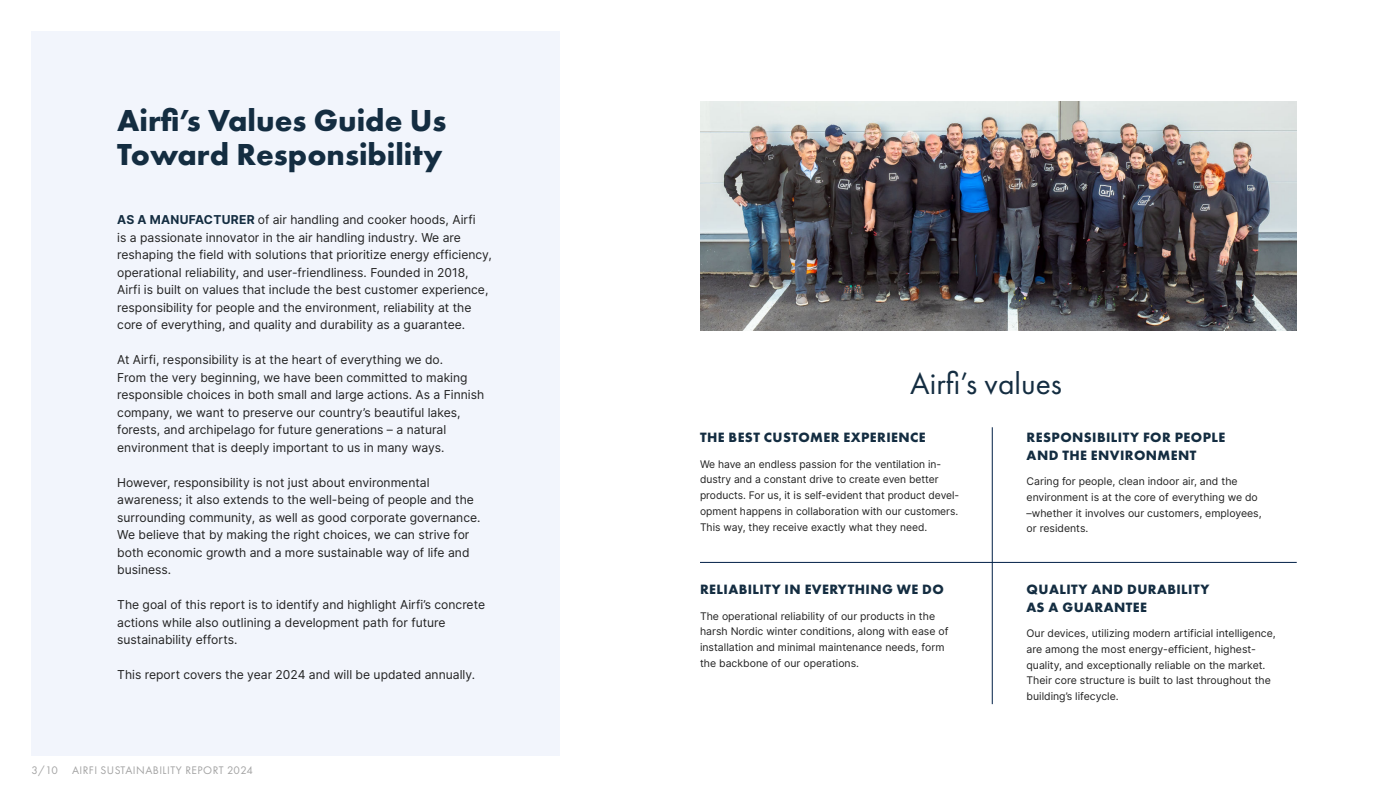
<style>
.page{position:relative;width:1400px;height:788px;background:#fff}
.page>*{position:absolute;margin:0;border:0;box-sizing:border-box;transform-origin:0 0}
.t1{font:700 31.5px/34.1px "Futura PT";color:#142d41}
.t2{font:31.5px "Futura PT";color:#142d41}
.t3{font:700 14px/17.5px "Futura PT";letter-spacing:.03em;color:#142d41}
.t4{font:12.25px/17.5px "Inter";color:#212121}
.t5{font:11.38px "Futura PT";letter-spacing:.04em;color:#a3a3a3}
.t6{font:10.5px/15.8px "Inter";color:#212121}
.s1{font-weight:700;color:#142d41}
</style>
<div class="page">
<img style="left:700px;top:102px;width:597px;height:228px">
<div style="left:32px;top:31px;width:528px;height:725px;background:#f2f5fc"></div>
<hr style="left:992px;top:427px;width:1px;height:277px;background:#001f46">
<hr style="left:700px;top:562px;width:597px;height:1px;background:#001f46">
<h1 class="t1" style="left:117px;top:105px;width:331px">Airfi’s Values Guide Us<br>Toward Responsibility</h1>
<p class="t4" style="left:117px;top:211px;width:376px"><span class="s1">AS A MANUFACTURER</span> of air handling and cooker hoods, Airfi<br>is a passionate innovator in the air handling industry. We are reshaping the field with solutions that prioritize energy efficiency, operational reliability, and user-friendliness. Founded in 2018, Airfi is built on values that include the best customer experience, responsibility for people and the environment, reliability at the core of everything, and quality and durability as a guarantee.</p>
<p class="t4" style="left:117px;top:351px;width:369px">At Airfi, responsibility is at the heart of everything we do.<br>From the very beginning, we have been committed to making responsible choices in both small and large actions. As a Finnish company, we want to preserve our country’s beautiful lakes, forests, and archipelago for future generations – a natural environment that is deeply important to us in many ways.</p>
<p class="t4" style="left:117px;top:473px;width:365px">However, responsibility is not just about environmental awareness; it also extends to the well-being of people and the surrounding community, as well as good corporate governance.<br>We believe that by making the right choices, we can strive for both economic growth and a more sustainable way of life and business.</p>
<p class="t4" style="left:117px;top:596px;width:369px">The goal of this report is to identify and highlight Airfi’s concrete actions while also outlining a development path for future sustainability efforts.</p>
<p class="t4" style="left:117px;top:666px;width:359px">This report covers the year 2024 and will be updated annually.</p>
<p class="t5" style="left:32px;top:765px;width:223px">3/10 AIRFI SUSTAINABILITY REPORT 2024</p>
<h1 class="t2" style="left:910px;top:369px;width:153px">Airfi’s values</h1>
<p class="t3" style="left:700px;top:430px;width:227px">THE BEST CUSTOMER EXPERIENCE</p>
<p class="t6" style="left:700px;top:456px;width:261px">We have an endless passion for the ventilation in&shy;dustry and a constant drive to create even better products. For us, it is self-evident that product devel&shy;opment happens in collaboration with our customers.<br>This way, they receive exactly what they need.</p>
<p class="t3" style="left:700px;top:582px;width:245px">RELIABILITY IN EVERYTHING WE DO</p>
<p class="t6" style="left:700px;top:608px;width:250px">The operational reliability of our products in the harsh Nordic winter conditions, along with ease of installation and minimal maintenance needs, form the backbone of our operations.</p>
<p class="t3" style="left:1027px;top:429px;width:200px">RESPONSIBILITY FOR PEOPLE<br>AND THE ENVIRONMENT</p>
<p class="t6" style="left:1027px;top:473px;width:237px">Caring for people, clean indoor air, and the environment is at the core of everything we do –whether it involves our customers, employees, or residents.</p>
<p class="t3" style="left:1027px;top:582px;width:184px">QUALITY AND DURABILITY<br>AS A GUARANTEE</p>
<p class="t6" style="left:1027px;top:625px;width:251px">Our devices, utilizing modern artificial intelligence, are among the most energy-efficient, highest&shy;quality, and exceptionally reliable on the market.<br>Their core structure is built to last throughout the building’s lifecycle.</p>
</div>
